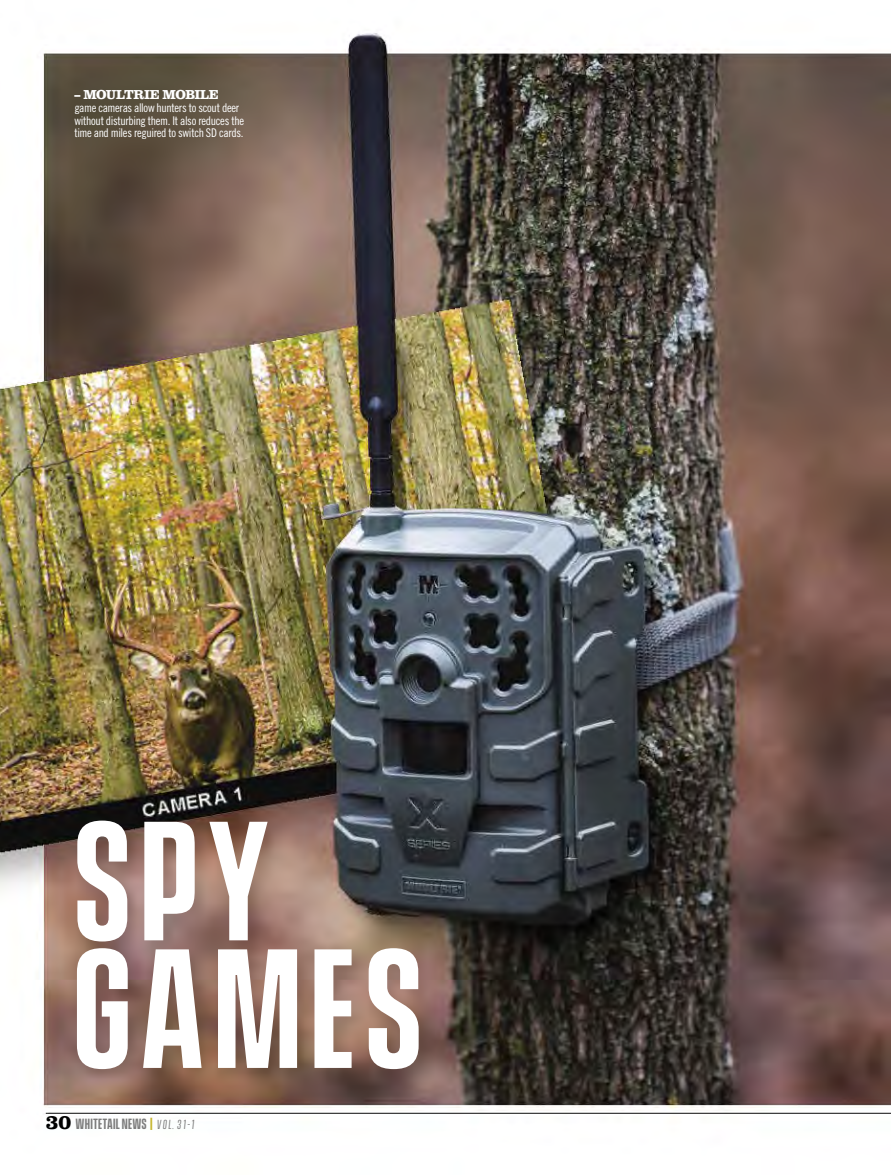
<style>
.page{position:relative;width:891px;height:1175px;background:#fff}
.page>*{position:absolute;margin:0;border:0;box-sizing:border-box;transform-origin:0 0}
.t1{font:600 154.65px/127.5px "Vanguard CF";letter-spacing:.045em;color:#fff}
.t2{font:600 13.5px "Vanguard CF";letter-spacing:.015em;color:#7c7c7c}
.t3{font:700 13.5px "Clarendon LT Std";letter-spacing:-.04em;color:#fff}
.t4{font:12px/12.8px "Trade Gothic LT Std Cn 18";letter-spacing:-.025em;color:#fff}
.s1{font-family:"Helvetica LT Std";font-weight:900;font-size:12px}
.s2{font-family:"Clarendon LT Std";font-weight:700;font-size:21px;color:#000}
.s3{color:#c5b52b}
.s4{font-weight:400;font-size:12px}
</style>
<div class="page">
<img style="left:0;top:33px;width:891px;height:1084px">
<p class="t3" style="left:74px;top:86px;width:146px"><span class="s1">–</span> MOULTRIE MOBILE</p>
<p class="t4" style="left:74px;top:101px;width:171px">game cameras allow hunters to scout deer without disturbing them. It also reduces the time and miles reguired to switch SD cards.</p>
<h1 class="t1" style="left:72px;top:822px;width:353px">SPY<br>GAMES</h1>
<p class="t2" style="left:46px;top:1116px;width:151px"><span class="s2">30</span> WHITETAIL NEWS <span class="s3">|</span> <span class="s4">Vol. 31-1</span></p>
</div>
